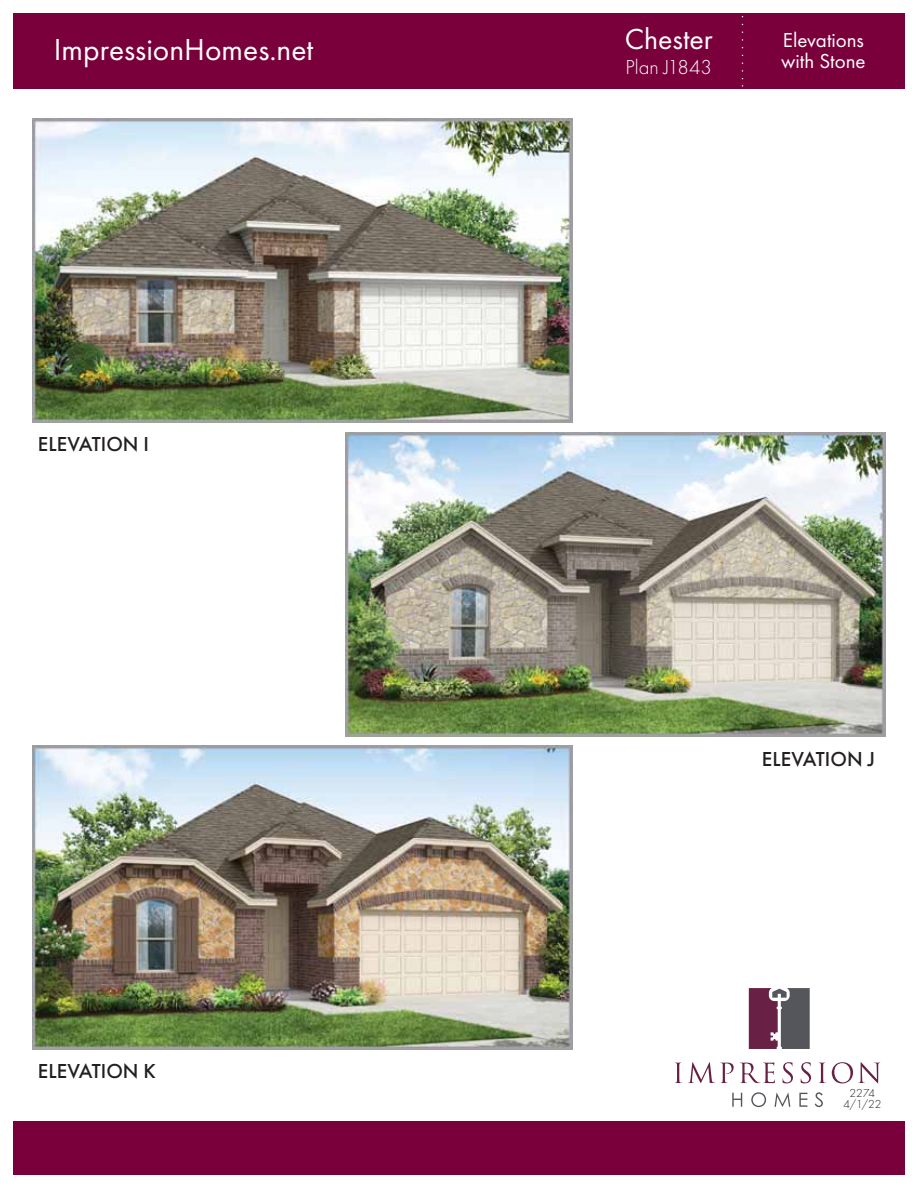
<style>
.page{position:relative;width:918px;height:1188px;background:#fff}
.page>*{position:absolute;margin:0;border:0;box-sizing:border-box;transform-origin:0 0}
.t1{font:31.5px "Futura PT";color:#fff}
.t2{font:30px "Futura PT";color:#fff}
.t3{font:500 21px "Futura PT";color:#231f20}
.t4{font:21px/21px "Futura PT";color:#fff}
.t5{font:300 21px "Futura PT";color:#fff}
.t6{font:300 12px/11.2px "Futura PT";letter-spacing:.005em;color:#231f20;text-align:center}
</style>
<div class="page">
<div style="left:14px;top:1121px;width:891px;height:54px;background:#7a003c"></div>
<svg style="left:732px;top:1093px;width:10px;height:14px"></svg>
<svg style="left:751px;top:1092px;width:15px;height:15px"></svg>
<svg style="left:775px;top:1093px;width:15px;height:14px"></svg>
<svg style="left:799px;top:1093px;width:8px;height:14px"></svg>
<svg style="left:815px;top:1092px;width:8px;height:15px"></svg>
<svg style="left:675px;top:1063px;width:7px;height:20px"></svg>
<svg style="left:688px;top:1062px;width:46px;height:21px"></svg>
<svg style="left:740px;top:1062px;width:35px;height:21px"></svg>
<svg style="left:783px;top:1062px;width:10px;height:21px"></svg>
<svg style="left:801px;top:1062px;width:10px;height:21px"></svg>
<svg style="left:819px;top:1063px;width:7px;height:20px"></svg>
<svg style="left:832px;top:1062px;width:48px;height:21px"></svg>
<svg style="left:749px;top:988px;width:61px;height:61px;background:#6e5062"></svg>
<div style="left:14px;top:14px;width:891px;height:75px;background:#7a003c"></div>
<img style="left:32px;top:118px;width:540px;height:305px">
<img style="left:346px;top:432px;width:540px;height:304px">
<img style="left:32px;top:745px;width:540px;height:304px">
<h2 class="t2" style="left:625px;top:25px;width:89px">Chester</h2>
<p class="t5" style="left:626px;top:57px;width:88px">Plan J1843</p>
<h1 class="t1" style="left:54px;top:36px;width:261px">ImpressionHomes.net</h1>
<p class="t4" style="left:781px;top:31px;width:86px">Elevations with Stone</p>
<p class="t3" style="left:38px;top:436px;width:113px">ELEVATION I</p>
<p class="t3" style="left:38px;top:1063px;width:120px">ELEVATION K</p>
<p class="t3" style="left:762px;top:751px;width:115px">ELEVATION J</p>
<p class="t6" style="left:843px;top:1088px;width:39px">2274<br>4/1/22</p>
</div>
